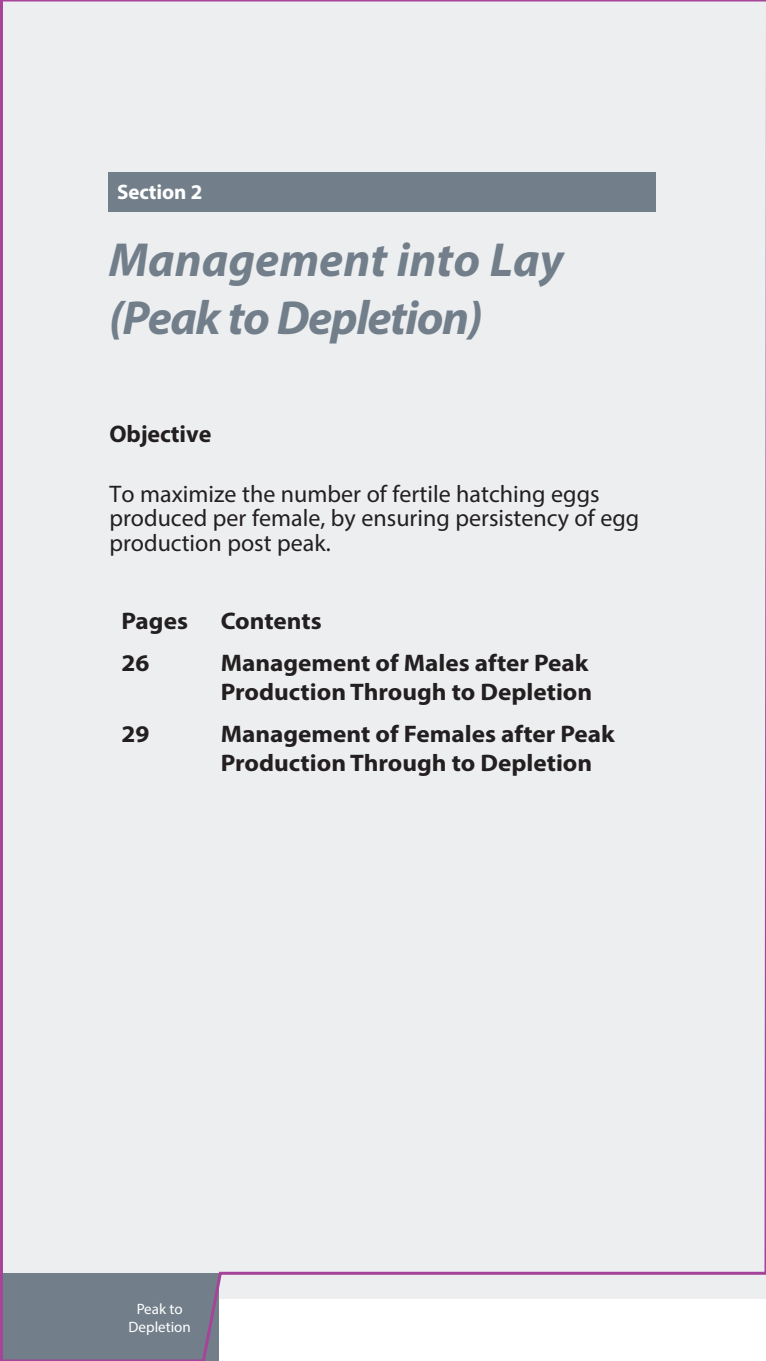
<style>
.page{position:relative;width:766px;height:1361px;background:#fff}
.page>*{position:absolute;margin:0;border:0;box-sizing:border-box;transform-origin:0 0}
.t1{font:italic 700 48px/57.6px "Myriad Pro";color:#727f8a}
.t2{font:700 24px/28.8px "Myriad Pro";color:#231f20;scale:1.05 1}
.t3{font:24px/24.6px "Myriad Pro";color:#231f20}
.t4{font:700 24px "Myriad Pro";color:#231f20}
.t5{font:700 21px "Myriad Pro";letter-spacing:-.005em;color:#fff}
.t6{font:15px/18px "Myriad Pro";color:#fff;text-align:center}
</style>
<div class="page">
<div style="left:0;top:0;width:765px;height:1361px;background:#eceef0"></div>
<div style="left:109px;top:172px;width:546px;height:40px;background:#727f8a"></div>
<p class="t5" style="left:117px;top:178px;width:87px">Section 2</p>
<h1 class="t1" style="left:109px;top:229px;width:456px">Management into Lay (Peak to Depletion)</h1>
<p class="t4" style="left:109px;top:418px;width:103px">Objective</p>
<p class="t3" style="left:109px;top:481px;width:531px">To maximize the number of fertile hatching eggs produced per female, by ensuring persistency of egg production post peak.</p>
<p class="t2" style="left:121px;top:606px;width:65px">Pages</p>
<p class="t2" style="left:220px;top:606px;width:98px">Contents</p>
<p class="t2" style="left:121px;top:648px;width:28px">26</p>
<p class="t2" style="left:220px;top:648px;width:355px">Management of Males after Peak<br>Production Through to Depletion</p>
<p class="t2" style="left:121px;top:719px;width:28px">29</p>
<p class="t2" style="left:220px;top:719px;width:377px">Management of Females after Peak<br>Production Through to Depletion</p>
<p class="t6" style="left:128px;top:1299px;width:64px">Peak to<br>Depletion</p>
</div>
